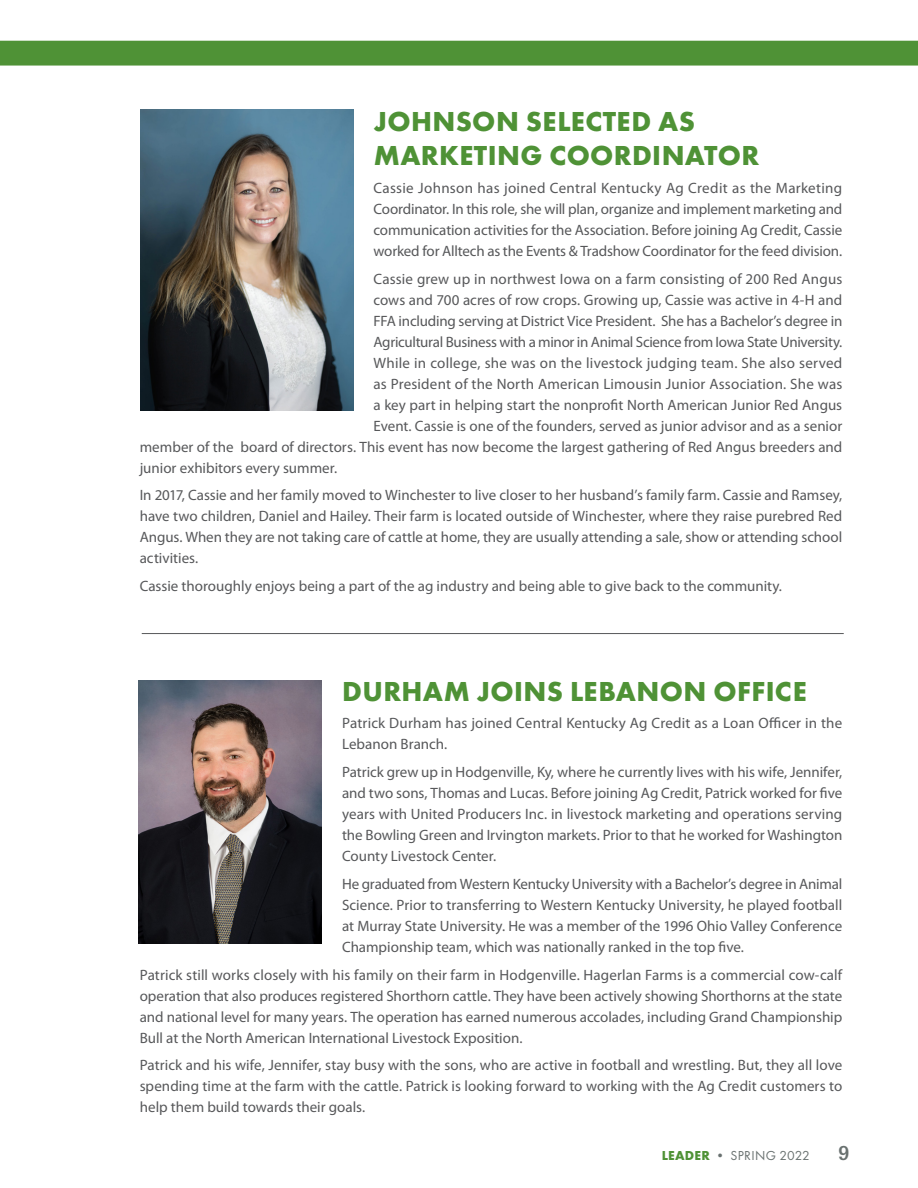
<style>
.page{position:relative;width:918px;height:1188px;background:#fff}
.page>*{position:absolute;margin:0;border:0;box-sizing:border-box;transform-origin:0 0}
.t1{font:700 28.5px/34.5px "Futura PT";letter-spacing:.015em;color:#4f9236}
.t2{font:700 19.5px "Glypha";color:#697170}
.t3{font:15px/21px "Myriad Pro";color:#57585a;text-align:justify}
.t4{font:13.5px "Futura PT";letter-spacing:.02em;color:#697170}
.s1{font-weight:700;color:#4f9236}
.s2{font-weight:300}
</style>
<div class="page">
<hr style="left:142px;top:633px;width:702px;height:1px;background:#57585a">
<div style="left:0;top:41px;width:918px;height:25px;background:#4f9236"></div>
<img style="left:140px;top:110px;width:213px;height:300px">
<img style="left:139px;top:680px;width:183px;height:263px">
<p class="t1" style="left:374px;top:103px;width:387px">JOHNSON SELECTED AS<br>MARKETING COORDINATOR</p>
<p class="t3" style="left:374px;top:178px;width:470px">Cassie Johnson has joined Central Kentucky Ag Credit as the Marketing Coordinator. In this role, she will plan, organize and implement marketing and communication activities for the Association. Before joining Ag Credit, Cassie worked for Alltech as the Events &amp; Tradshow Coordinator for the feed division.</p>
<p class="t3" style="left:140px;top:268px;width:704px;text-align:right">Cassie grew up in northwest Iowa on a farm consisting of 200 Red Angus<br>cows and 700 acres of row crops. Growing up, Cassie was active in 4-H and<br>FFA including serving at District Vice President. She has a Bachelor’s degree in<br>Agricultural Business with a minor in Animal Science from Iowa State University.<br>While in college, she was on the livestock judging team. She also served<br>as President of the North American Limousin Junior Association. She was<br>a key part in helping start the nonproft North American Junior Red Angus<br>Event. Cassie is one of the founders, served as junior advisor and as a senior<br>member of the board of directors. This event has now become the largest gathering of Red Angus breeders and</p>
<p class="t3" style="left:140px;top:457px;width:199px">junior exhibitors every summer.</p>
<p class="t3" style="left:140px;top:485px;width:704px">In 2017, Cassie and her family moved to Winchester to live closer to her husband’s family farm. Cassie and Ramsey, have two children, Daniel and Hailey. Their farm is located outside of Winchester, where they raise purebred Red Angus. When they are not taking care of cattle at home, they are usually attending a sale, show or attending school activities.</p>
<p class="t3" style="left:140px;top:576px;width:644px">Cassie thoroughly enjoys being a part of the ag industry and being able to give back to the community.</p>
<p class="t1" style="left:342px;top:673px;width:466px">DURHAM JOINS LEBANON OFFICE</p>
<p class="t3" style="left:342px;top:713px;width:502px">Patrick Durham has joined Central Kentucky Ag Credit as a Loan Ofcer in the<br>Lebanon Branch.</p>
<p class="t3" style="left:342px;top:762px;width:502px">Patrick grew up in Hodgenville, Ky, where he currently lives with his wife, Jennifer, and two sons, Thomas and Lucas. Before joining Ag Credit, Patrick worked for fve years with United Producers Inc. in livestock marketing and operations serving the Bowling Green and Irvington markets. Prior to that he worked for Washington County Livestock Center.</p>
<p class="t3" style="left:342px;top:874px;width:502px">He graduated from Western Kentucky University with a Bachelor’s degree in Animal Science. Prior to transferring to Western Kentucky University, he played football at Murray State University. He was a member of the 1996 Ohio Valley Conference Championship team, which was nationally ranked in the top fve.</p>
<p class="t3" style="left:140px;top:964px;width:705px">Patrick still works closely with his family on their farm in Hodgenville. Hagerlan Farms is a commercial cow-calf operation that also produces registered Shorthorn cattle. They have been actively showing Shorthorns at the state and national level for many years. The operation has earned numerous accolades, including Grand Championship Bull at the North American International Livestock Exposition.</p>
<p class="t3" style="left:140px;top:1055px;width:704px">Patrick and his wife, Jennifer, stay busy with the sons, who are active in football and wrestling. But, they all love spending time at the farm with the cattle. Patrick is looking forward to working with the Ag Credit customers to help them build towards their goals.</p>
<h2 class="t2" style="left:838px;top:1141px;width:12px">9</h2>
<p class="t4" style="left:662px;top:1148px;width:150px"><span class="s1">LEADER</span> <span class="s2">•</span> SPRING 2022</p>
</div>
